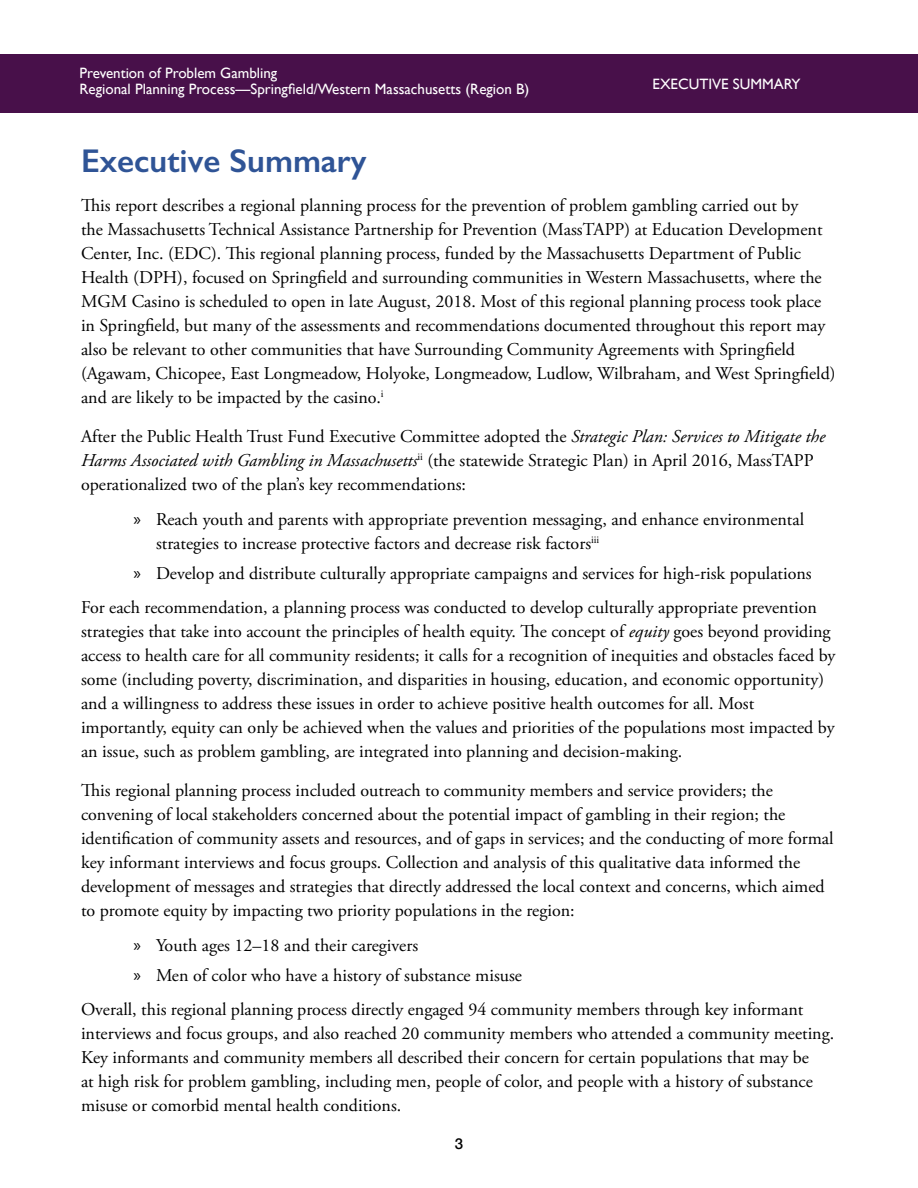
<style>
.page{position:relative;width:918px;height:1188px;background:#fff}
.page>*{position:absolute;margin:0;border:0;box-sizing:border-box;transform-origin:0 0}
.t1{font:600 33px "Gill Sans";color:#2f5496}
.Body{font:18px/24px "Adobe Garamond Pro";color:#000}
.t2{font:15px/16.5px "Gill Sans";color:#fff}
.t3{font:500 15px "Helvetica Neue";color:#000}
.s1{font-style:italic}
.s2{font-family:"Myriad Pro"}
</style>
<div class="page">
<div style="left:0;top:54px;width:918px;height:58px;background:#48104a"></div>
<p class="t2" style="left:80px;top:64px;width:451px">Prevention of Problem Gambling<br>Regional Planning Process—Springfield/Western Massachusetts (Region B)</p>
<p class="t2" style="left:652px;top:76px;width:149px">EXECUTIVE SUMMARY</p>
<h1 class="t1" style="left:81px;top:141px;width:287px">Executive Summary</h1>
<p class="Body" style="left:81px;top:194px;width:756px">This report describes a regional planning process for the prevention of problem gambling carried out by<br>the Massachusetts Technical Assistance Partnership for Prevention (MassTAPP) at Education Development Center, Inc. (EDC). This regional planning process, funded by the Massachusetts Department of Public Health (DPH), focused on Springfield and surrounding communities in Western Massachusetts, where the MGM Casino is scheduled to open in late August, 2018. Most of this regional planning process took place in Springfield, but many of the assessments and recommendations documented throughout this report may also be relevant to other communities that have Surrounding Community Agreements with Springfield (Agawam, Chicopee, East Longmeadow, Holyoke, Longmeadow, Ludlow, Wilbraham, and West Springfield) and are likely to be impacted by the casino.<sup>i</sup></p>
<p class="Body" style="left:81px;top:425px;width:746px">After the Public Health Trust Fund Executive Committee adopted the <span class="s1">Strategic Plan: Services to Mitigate the<br>Harms Associated with Gambling in Massachusetts</span><sup>ii</sup> (the statewide Strategic Plan) in April 2016, MassTAPP operationalized two of the plan’s key recommendations:</p>
<p class="Body" style="left:156px;top:508px;width:650px;text-indent:-22px"><span class="s2">»</span> Reach youth and parents with appropriate prevention messaging, and enhance environmental strategies to increase protective factors and decrease risk factors<sup>iii</sup></p>
<p class="Body" style="left:134px;top:562px;width:680px"><span class="s2">»</span> Develop and distribute culturally appropriate campaigns and services for high-risk populations</p>
<p class="Body" style="left:81px;top:596px;width:756px">For each recommendation, a planning process was conducted to develop culturally appropriate prevention strategies that take into account the principles of health equity. The concept of <span class="s1">equity</span> goes beyond providing access to health care for all community residents; it calls for a recognition of inequities and obstacles faced by some (including poverty, discrimination, and disparities in housing, education, and economic opportunity) and a willingness to address these issues in order to achieve positive health outcomes for all. Most importantly, equity can only be achieved when the values and priorities of the populations most impacted by an issue, such as problem gambling, are integrated into planning and decision-making.</p>
<p class="Body" style="left:81px;top:779px;width:754px">This regional planning process included outreach to community members and service providers; the convening of local stakeholders concerned about the potential impact of gambling in their region; the identification of community assets and resources, and of gaps in services; and the conducting of more formal key informant interviews and focus groups. Collection and analysis of this qualitative data informed the development of messages and strategies that directly addressed the local context and concerns, which aimed to promote equity by impacting two priority populations in the region:</p>
<p class="Body" style="left:134px;top:934px;width:286px"><span class="s2">»</span> Youth ages 12–18 and their caregivers</p>
<p class="Body" style="left:134px;top:964px;width:390px"><span class="s2">»</span> Men of color who have a history of substance misuse</p>
<p class="Body" style="left:81px;top:998px;width:755px">Overall, this regional planning process directly engaged 94 community members through key informant interviews and focus groups, and also reached 20 community members who attended a community meeting.<br>Key informants and community members all described their concern for certain populations that may be<br>at high risk for problem gambling, including men, people of color, and people with a history of substance misuse or comorbid mental health conditions.</p>
<p class="t3" style="left:455px;top:1131px;width:10px">3</p>
</div>
